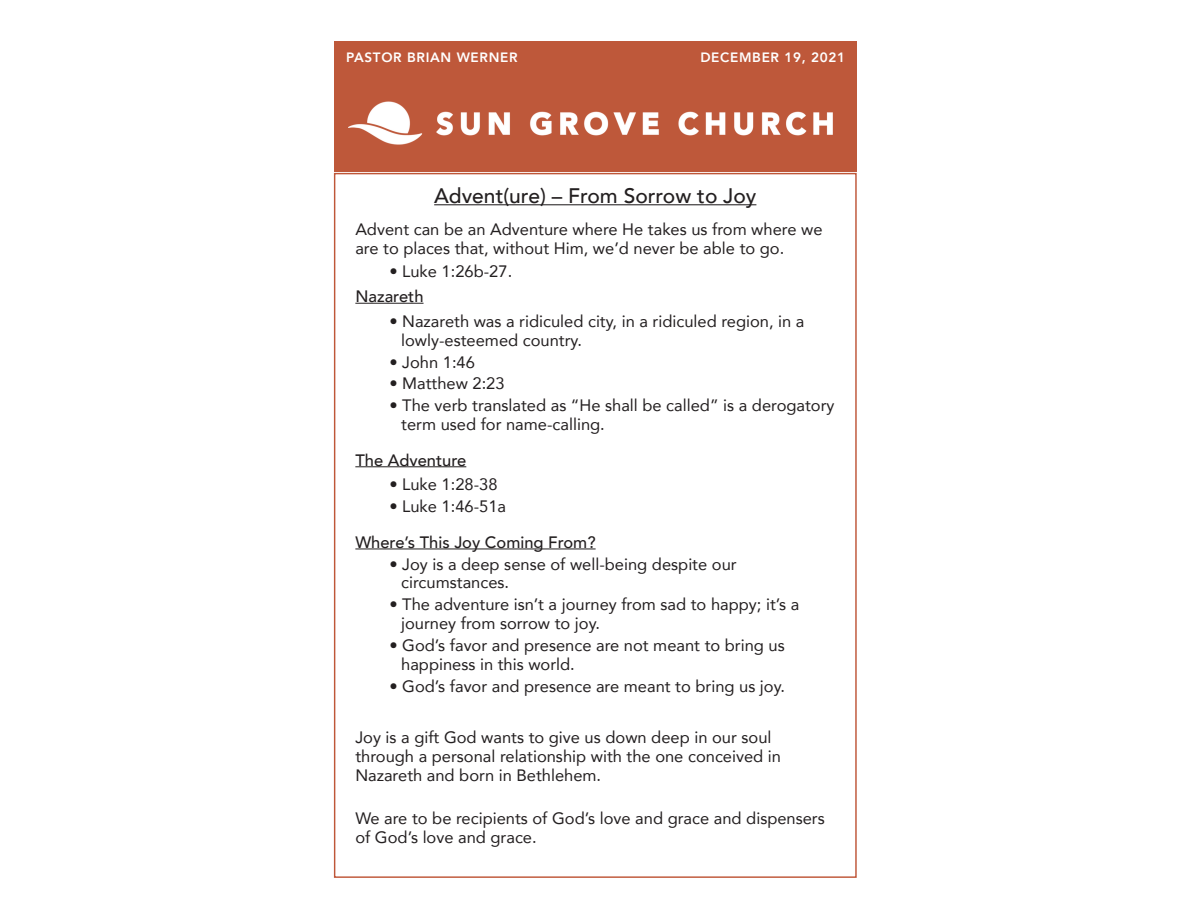
<style>
.page{position:relative;width:1188px;height:918px;background:#fff}
.page>*{position:absolute;margin:0;border:0;box-sizing:border-box;transform-origin:0 0}
.t1{font:500 21px "Avenir";color:#231f20}
.t2{font:16.5px "Avenir";color:#231f20}
.t3{font:500 16.5px "Avenir";color:#231f20}
.t4{font:800 13.5px "Avenir";letter-spacing:.05em;color:#fff}
</style>
<div class="page">
<hr style="left:434px;top:204px;width:322px;height:1px;background:#231f20">
<hr style="left:355px;top:303px;width:69px;height:1px;background:#231f20">
<hr style="left:355px;top:466px;width:111px;height:1px;background:#231f20">
<hr style="left:355px;top:549px;width:241px;height:1px;background:#231f20">
<img style="left:334px;top:41px;width:523px;height:130px">
<p class="t4" style="left:346px;top:46px;width:173px">PASTOR BRIAN WERNER</p>
<p class="t4" style="left:700px;top:46px;width:146px">DECEMBER 19, 2021</p>
<p class="t1" style="left:434px;top:178px;width:324px">Advent(ure) – From Sorrow to Joy</p>
<p class="t2" style="left:355px;top:216px;width:469px">Advent can be an Adventure where He takes us from where we</p>
<p class="t2" style="left:355px;top:235px;width:430px">are to places that, without Him, we’d never be able to go.</p>
<p class="t2" style="left:389px;top:258px;width:124px">• Luke 1:26b-27.</p>
<p class="t3" style="left:355px;top:282px;width:70px">Nazareth</p>
<p class="t2" style="left:389px;top:308px;width:417px">• Nazareth was a ridiculed city, in a ridiculed region, in a</p>
<p class="t2" style="left:401px;top:327px;width:182px">lowly-esteemed country.</p>
<p class="t2" style="left:389px;top:349px;width:87px">• John 1:46</p>
<p class="t2" style="left:389px;top:370px;width:117px">• Matthew 2:23</p>
<p class="t2" style="left:389px;top:392px;width:447px">• The verb translated as “He shall be called” is a derogatory</p>
<p class="t2" style="left:401px;top:411px;width:205px">term used for name-calling.</p>
<p class="t3" style="left:355px;top:446px;width:112px">The Adventure</p>
<p class="t2" style="left:389px;top:471px;width:110px">• Luke 1:28-38</p>
<p class="t2" style="left:389px;top:493px;width:118px">• Luke 1:46-51a</p>
<p class="t3" style="left:355px;top:528px;width:242px">Where’s This Joy Coming From?</p>
<p class="t2" style="left:389px;top:551px;width:349px">• Joy is a deep sense of well-being despite our</p>
<p class="t2" style="left:401px;top:569px;width:109px">circumstances.</p>
<p class="t2" style="left:389px;top:591px;width:412px">• The adventure isn’t a journey from sad to happy; it’s a</p>
<p class="t2" style="left:401px;top:610px;width:200px">journey from sorrow to joy.</p>
<p class="t2" style="left:389px;top:632px;width:397px">• God’s favor and presence are not meant to bring us</p>
<p class="t2" style="left:401px;top:651px;width:175px">happiness in this world.</p>
<p class="t2" style="left:389px;top:673px;width:397px">• God’s favor and presence are meant to bring us joy.</p>
<p class="t2" style="left:355px;top:724px;width:418px">Joy is a gift God wants to give us down deep in our soul</p>
<p class="t2" style="left:355px;top:743px;width:427px">through a personal relationship with the one conceived in</p>
<p class="t2" style="left:355px;top:762px;width:247px">Nazareth and born in Bethlehem.</p>
<p class="t2" style="left:355px;top:805px;width:471px">We are to be recipients of God’s love and grace and dispensers</p>
<p class="t2" style="left:355px;top:824px;width:183px">of God’s love and grace.</p>
</div>
